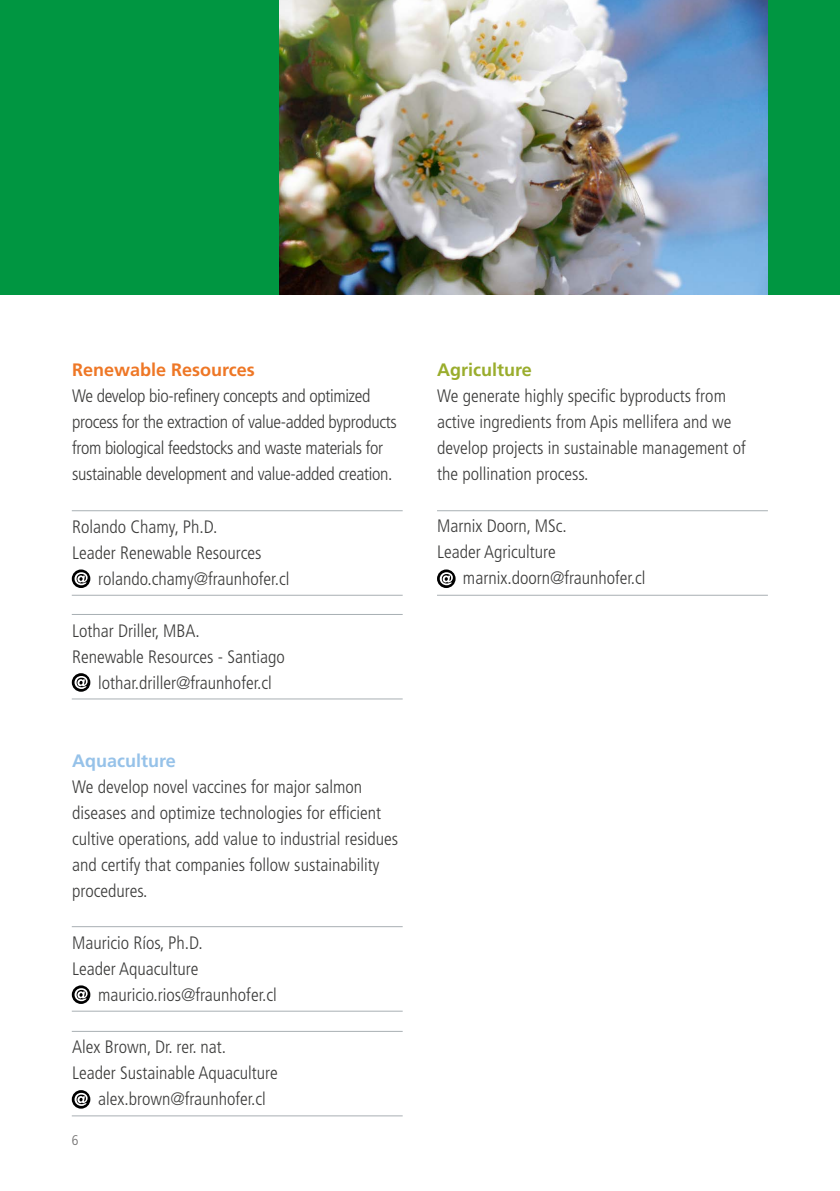
<style>
.page{position:relative;width:840px;height:1191px;background:#fff}
.page>*{position:absolute;margin:0;border:0;box-sizing:border-box;transform-origin:0 0}
.t1{font:300 condensed 18px/26px "Frutiger";color:#3c3c3b}
.t2{font:300 condensed 18px/26px "Frutiger";letter-spacing:-.02em;color:#3c3c3b}
.t3{font:700 18px "Frutiger";color:#ee7726}
.t4{font:700 18px "Frutiger";color:#96c2e9}
.t5{font:700 18px "Frutiger";color:#9aad2d}
.t6{font:300 condensed 14px "Frutiger";color:#706f6f}
</style>
<div class="page">
<div style="left:0;top:0;width:839px;height:295px;background:#009641"></div>
<hr style="left:72px;top:510px;width:330px;height:1px;background:#a8afb3">
<hr style="left:437px;top:510px;width:330px;height:1px;background:#a8afb3">
<hr style="left:72px;top:614px;width:330px;height:1px;background:#a8afb3">
<hr style="left:72px;top:926px;width:330px;height:1px;background:#a8afb3">
<hr style="left:72px;top:1031px;width:330px;height:1px;background:#a8afb3">
<hr style="left:72px;top:595px;width:330px;height:1px;background:#a8afb3">
<hr style="left:437px;top:595px;width:330px;height:1px;background:#a8afb3">
<hr style="left:72px;top:698px;width:330px;height:1px;background:#a8afb3">
<hr style="left:72px;top:1010px;width:330px;height:1px;background:#a8afb3">
<hr style="left:72px;top:1115px;width:330px;height:1px;background:#a8afb3">
<svg style="left:72px;top:569px;width:18px;height:19px"></svg>
<svg style="left:74px;top:572px;width:14px;height:13px"></svg>
<svg style="left:437px;top:569px;width:18px;height:19px"></svg>
<svg style="left:439px;top:572px;width:13px;height:13px"></svg>
<div style="left:72px;top:673px;width:18px;height:18px;background:#000;border-radius:50%"></div>
<svg style="left:74px;top:676px;width:14px;height:13px"></svg>
<svg style="left:72px;top:985px;width:18px;height:19px"></svg>
<svg style="left:74px;top:988px;width:14px;height:13px"></svg>
<svg style="left:72px;top:1090px;width:18px;height:18px"></svg>
<svg style="left:74px;top:1092px;width:14px;height:13px"></svg>
<img style="left:279px;top:0;width:488px;height:295px">
<p class="t3" style="left:72px;top:360px;width:184px">Renewable Resources</p>
<p class="t2" style="left:72px;top:383px;width:326px">We develop bio-refinery concepts and optimized process for the extraction of value-added byproducts from biological feedstocks and waste materials for sustainable development and value-added creation.</p>
<p class="t1" style="left:72px;top:513px;width:147px">Rolando Chamy, Ph.D.</p>
<p class="t1" style="left:72px;top:539px;width:191px">Leader Renewable Resources</p>
<p class="t1" style="left:98px;top:565px;width:193px">rolando.chamy@fraunhofer.cl</p>
<p class="t1" style="left:72px;top:617px;width:129px">Lothar Driller, MBA.</p>
<p class="t1" style="left:72px;top:643px;width:214px">Renewable Resources - Santiago</p>
<p class="t1" style="left:98px;top:669px;width:175px">lothar.driller@fraunhofer.cl</p>
<p class="t4" style="left:72px;top:749px;width:105px">Aquaculture</p>
<p class="t1" style="left:72px;top:773px;width:327px">We develop novel vaccines for major salmon diseases and optimize technologies for efficient cultive operations, add value to industrial residues and certify that companies follow sustainability procedures.</p>
<p class="t1" style="left:72px;top:929px;width:132px">Mauricio Ríos, Ph.D.</p>
<p class="t1" style="left:72px;top:955px;width:128px">Leader Aquaculture</p>
<p class="t1" style="left:98px;top:981px;width:180px">mauricio.rios@fraunhofer.cl</p>
<p class="t1" style="left:72px;top:1033px;width:156px">Alex Brown, Dr. rer. nat.</p>
<p class="t1" style="left:72px;top:1059px;width:207px">Leader Sustainable Aquaculture</p>
<p class="t1" style="left:98px;top:1085px;width:169px">alex.brown@fraunhofer.cl</p>
<p class="t6" style="left:72px;top:1132px;width:8px">6</p>
<p class="t5" style="left:437px;top:359px;width:96px">Agriculture</p>
<p class="t1" style="left:437px;top:383px;width:310px">We generate highly specific byproducts from active ingredients from Apis mellifera and we develop projects in sustainable management of the pollination process.</p>
<p class="t1" style="left:437px;top:513px;width:131px">Marnix Doorn, MSc.</p>
<p class="t1" style="left:437px;top:539px;width:120px">Leader Agriculture</p>
<p class="t1" style="left:462px;top:565px;width:184px">marnix.doorn@fraunhofer.cl</p>
</div>
